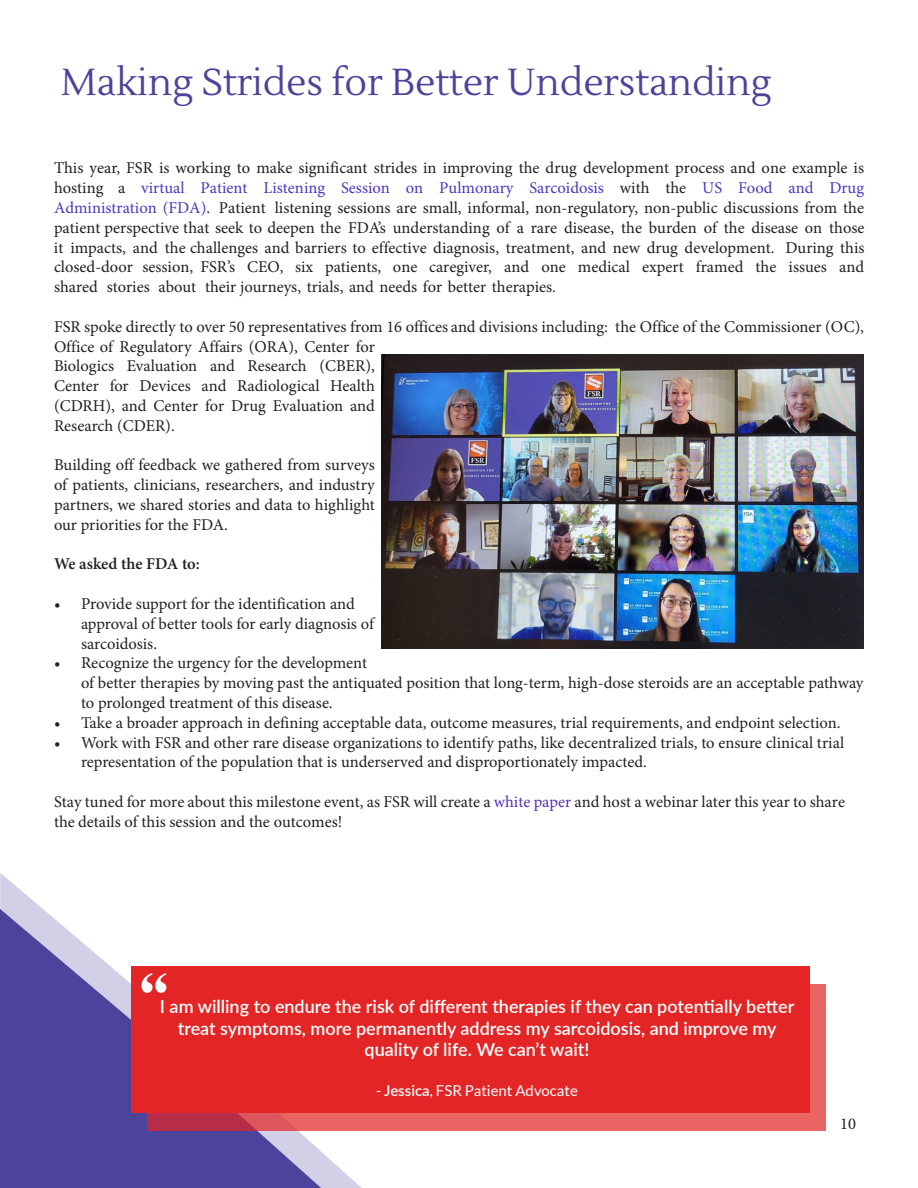
<style>
.page{position:relative;width:918px;height:1188px;background:#fff}
.page>*{position:absolute;margin:0;border:0;box-sizing:border-box;transform-origin:0 0}
.t1{font:72px "Engravers";color:#fff}
.t2{font:37.5px "Lustria";color:#4c439b}
.t3{font:600 18px/21.6px "Lato";color:#fff;text-align:center}
.t4{font:16.5px/19.8px "Minion Pro";color:#231f20}
.t5{font:600 16.5px "Minion Pro";color:#231f20}
.t6{font:15px "Lato";color:#fff}
.s1{color:#4e35c1}
.s2{color:#5731b0}
.s3{font-weight:600}
</style>
<div class="page">
<svg style="left:0;top:873px;width:362px;height:315px"></svg>
<svg style="left:0;top:909px;width:321px;height:279px;fill:#4c439b"></svg>
<svg style="left:148px;top:984px;width:678px;height:147px;fill:#eb6464"></svg>
<img style="left:382px;top:354px;width:482px;height:294px">
<div style="left:132px;top:966px;width:678px;height:147px;background:#e32525"></div>
<h2 class="t2" style="left:61px;top:65px;width:712px">Making Strides for Better Understanding</h2>
<p class="t4" style="left:54px;top:158px;width:812px;text-align:justify">This year, FSR is working to make significant strides in improving the drug development process and one example is hosting a <span class="s1">virtual Patient Listening Session on Pulmonary Sarcoidosis</span> with the <span class="s1">US Food and Drug Administration (FDA)</span>. Patient listening sessions are small, informal, non-regulatory, non-public discussions from the patient perspective that seek to deepen the FDA’s understanding of a rare disease, the burden of the disease on those it impacts, and the challenges and barriers to effective diagnosis, treatment, and new drug development. During this closed-door session, FSR’s CEO, six patients, one caregiver, and one medical expert framed the issues and shared stories about their journeys, trials, and needs for better therapies.</p>
<p class="t4" style="left:54px;top:317px;width:812px">FSR spoke directly to over 50 representatives from 16 offices and divisions including: the Office of the Commissioner (OC), Office of Regulatory Affairs (ORA), Center for<br>Biologics Evaluation and Research (CBER),<br>Center for Devices and Radiological Health<br>(CDRH), and Center for Drug Evaluation and<br>Research (CDER).</p>
<p class="t4" style="left:54px;top:455px;width:322px;text-align:justify">Building off feedback we gathered from surveys of patients, clinicians, researchers, and industry partners, we shared stories and data to highlight our priorities for the FDA.</p>
<p class="t5" style="left:54px;top:558px;width:147px">We asked the FDA to:</p>
<p class="t4" style="left:81px;top:594px;width:294px;text-indent:-27px">• Provide support for the identification and approval of better tools for early diagnosis of sarcoidosis.</p>
<p class="t4" style="left:81px;top:653px;width:784px;text-indent:-27px">• Recognize the urgency for the development<br>of better therapies by moving past the antiquated position that long-term, high-dose steroids are an acceptable pathway to prolonged treatment of this disease.</p>
<p class="t4" style="left:54px;top:713px;width:788px">• Take a broader approach in defining acceptable data, outcome measures, trial requirements, and endpoint selection.</p>
<p class="t4" style="left:81px;top:733px;width:765px;text-indent:-27px">• Work with FSR and other rare disease organizations to identify paths, like decentralized trials, to ensure clinical trial representation of the population that is underserved and disproportionately impacted.</p>
<p class="t4" style="left:54px;top:792px;width:793px">Stay tuned for more about this milestone event, as FSR will create a <span class="s2">white paper</span> and host a webinar later this year to share the details of this session and the outcomes!</p>
<h1 class="t1" style="left:175px;top:1010px;width:44px;rotate:-180deg">"</h1>
<p class="t3" style="left:160px;top:995px;width:636px">I am willing to endure the risk of different therapies if they can potentially better treat symptoms, more permanently address my sarcoidosis, and improve my quality of life. We can’t wait!</p>
<p class="t6" style="left:376px;top:1085px;width:203px">- <span class="s3">Jessica</span>, FSR Patient Advocate</p>
<p class="t4" style="left:840px;top:1114px;width:17px">10</p>
</div>
